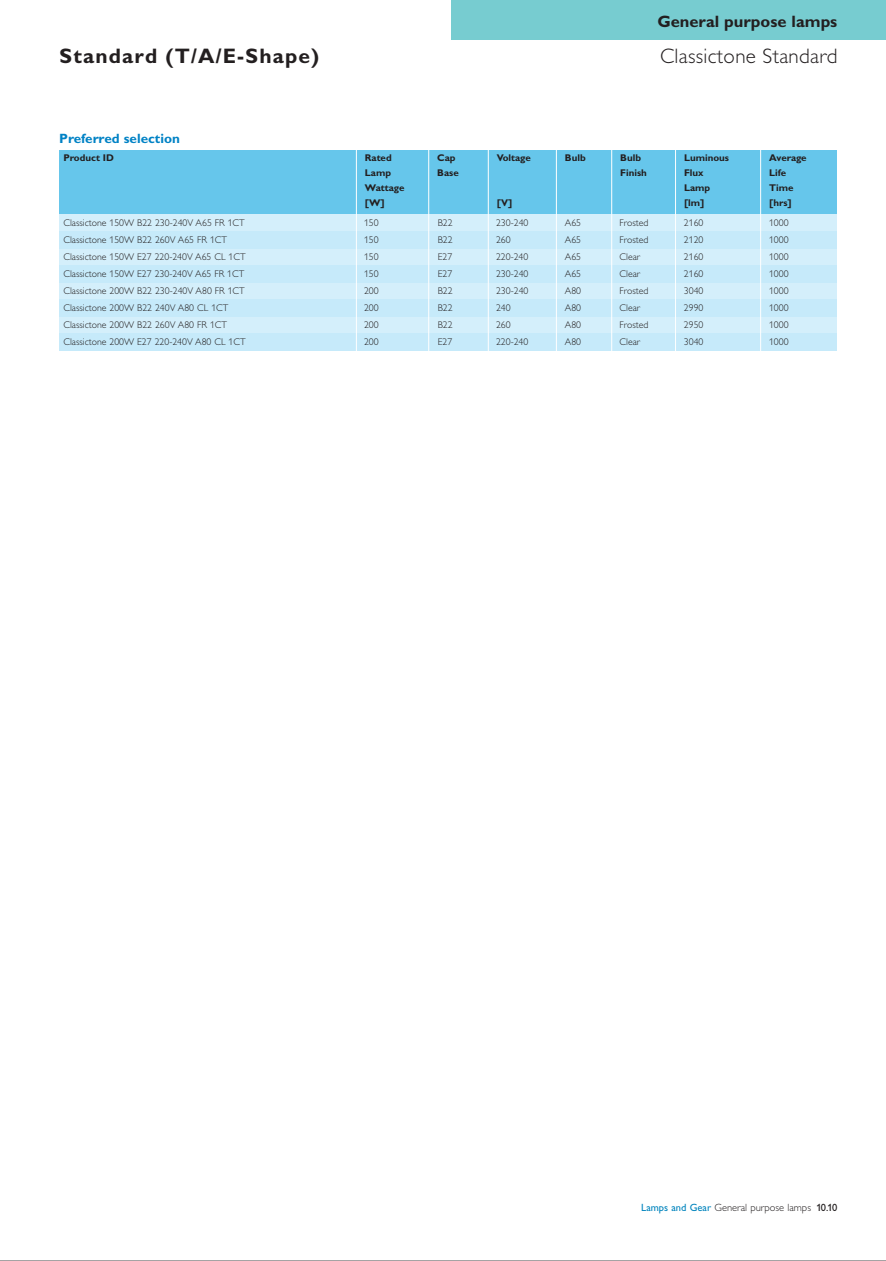
<style>
.page{position:relative;width:886px;height:1261px;background:#fff}
.page>*{position:absolute;margin:0;border:0;box-sizing:border-box;transform-origin:0 0}
.t1{font:700 21px "Gill Alt One";letter-spacing:.055em;color:#231f20}
.t2{font:300 21px "Gill Alt One";letter-spacing:.015em;color:#231f20}
.t3{font:700 16.5px "Gill Alt One";color:#231f20}
.t4{font:700 13.5px "Gill Alt One";color:#0082c5}
.t5{font:300 10.5px "Gill Alt One";color:#231f20}
.t6{font:300 9.75px "Gill Alt One";color:#231f20}
.t7{font:700 9.75px/15px "Gill Alt One";color:#231f20}
.s1{font-weight:400;color:#0084bd}
.s2{font-weight:400}
</style>
<div class="page">
<svg style="left:59px;top:0;width:826px;height:351px"></svg>
<h1 class="t1" style="left:60px;top:48px;width:261px">Standard (T/A/E-Shape)</h1>
<h2 class="t3" style="left:657px;top:15px;width:181px">General purpose lamps</h2>
<h1 class="t2" style="left:659px;top:48px;width:179px">Classictone Standard</h1>
<h3 class="t4" style="left:59px;top:133px;width:122px">Preferred selection</h3>
<p class="t7" style="left:63px;top:151px;width:52px">Product ID</p>
<p class="t7" style="left:437px;top:151px;width:23px">Cap<br>Base</p>
<p class="t7" style="left:564px;top:151px;width:22px">Bulb</p>
<p class="t7" style="left:620px;top:151px;width:28px">Bulb<br>Finish</p>
<p class="t7" style="left:365px;top:151px;width:41px">Rated<br>Lamp<br>Wattage [W]</p>
<p class="t7" style="left:496px;top:151px;width:36px">Voltage</p>
<p class="t7" style="left:496px;top:196px;width:17px">[V]</p>
<p class="t7" style="left:684px;top:151px;width:46px">Luminous<br>Flux<br>Lamp [lm]</p>
<p class="t7" style="left:769px;top:151px;width:39px">Average<br>Life<br>Time [hrs]</p>
<p class="t6" style="left:63px;top:219px;width:183px">Classictone 150W B22 230-240V A65 FR 1CT</p>
<p class="t6" style="left:364px;top:219px;width:16px">150</p>
<p class="t6" style="left:437px;top:219px;width:16px">B22</p>
<p class="t6" style="left:496px;top:219px;width:34px">230-240</p>
<p class="t6" style="left:564px;top:219px;width:18px">A65</p>
<p class="t6" style="left:619px;top:219px;width:30px">Frosted</p>
<p class="t6" style="left:683px;top:219px;width:21px">2160</p>
<p class="t6" style="left:768px;top:219px;width:21px">1000</p>
<p class="t6" style="left:63px;top:236px;width:165px">Classictone 150W B22 260V A65 FR 1CT</p>
<p class="t6" style="left:364px;top:236px;width:16px">150</p>
<p class="t6" style="left:437px;top:236px;width:16px">B22</p>
<p class="t6" style="left:496px;top:236px;width:16px">260</p>
<p class="t6" style="left:564px;top:236px;width:18px">A65</p>
<p class="t6" style="left:619px;top:236px;width:30px">Frosted</p>
<p class="t6" style="left:683px;top:236px;width:21px">2120</p>
<p class="t6" style="left:768px;top:236px;width:21px">1000</p>
<p class="t6" style="left:63px;top:253px;width:184px">Classictone 150W E27 220-240V A65 CL 1CT</p>
<p class="t6" style="left:364px;top:253px;width:16px">150</p>
<p class="t6" style="left:437px;top:253px;width:16px">E27</p>
<p class="t6" style="left:496px;top:253px;width:34px">220-240</p>
<p class="t6" style="left:564px;top:253px;width:18px">A65</p>
<p class="t6" style="left:619px;top:253px;width:22px">Clear</p>
<p class="t6" style="left:683px;top:253px;width:21px">2160</p>
<p class="t6" style="left:768px;top:253px;width:21px">1000</p>
<p class="t6" style="left:63px;top:270px;width:182px">Classictone 150W E27 230-240V A65 FR 1CT</p>
<p class="t6" style="left:364px;top:270px;width:16px">150</p>
<p class="t6" style="left:437px;top:270px;width:16px">E27</p>
<p class="t6" style="left:496px;top:270px;width:34px">230-240</p>
<p class="t6" style="left:564px;top:270px;width:18px">A65</p>
<p class="t6" style="left:619px;top:270px;width:22px">Clear</p>
<p class="t6" style="left:683px;top:270px;width:21px">2160</p>
<p class="t6" style="left:768px;top:270px;width:21px">1000</p>
<p class="t6" style="left:63px;top:287px;width:183px">Classictone 200W B22 230-240V A80 FR 1CT</p>
<p class="t6" style="left:364px;top:287px;width:16px">200</p>
<p class="t6" style="left:437px;top:287px;width:16px">B22</p>
<p class="t6" style="left:496px;top:287px;width:34px">230-240</p>
<p class="t6" style="left:564px;top:287px;width:18px">A80</p>
<p class="t6" style="left:619px;top:287px;width:30px">Frosted</p>
<p class="t6" style="left:683px;top:287px;width:21px">3040</p>
<p class="t6" style="left:768px;top:287px;width:21px">1000</p>
<p class="t6" style="left:63px;top:304px;width:166px">Classictone 200W B22 240V A80 CL 1CT</p>
<p class="t6" style="left:364px;top:304px;width:16px">200</p>
<p class="t6" style="left:437px;top:304px;width:16px">B22</p>
<p class="t6" style="left:496px;top:304px;width:16px">240</p>
<p class="t6" style="left:564px;top:304px;width:18px">A80</p>
<p class="t6" style="left:619px;top:304px;width:22px">Clear</p>
<p class="t6" style="left:683px;top:304px;width:21px">2990</p>
<p class="t6" style="left:768px;top:304px;width:21px">1000</p>
<p class="t6" style="left:63px;top:321px;width:165px">Classictone 200W B22 260V A80 FR 1CT</p>
<p class="t6" style="left:364px;top:321px;width:16px">200</p>
<p class="t6" style="left:437px;top:321px;width:16px">B22</p>
<p class="t6" style="left:496px;top:321px;width:16px">260</p>
<p class="t6" style="left:564px;top:321px;width:18px">A80</p>
<p class="t6" style="left:619px;top:321px;width:30px">Frosted</p>
<p class="t6" style="left:683px;top:321px;width:21px">2950</p>
<p class="t6" style="left:768px;top:321px;width:21px">1000</p>
<p class="t6" style="left:63px;top:338px;width:184px">Classictone 200W E27 220-240V A80 CL 1CT</p>
<p class="t6" style="left:364px;top:338px;width:16px">200</p>
<p class="t6" style="left:437px;top:338px;width:16px">E27</p>
<p class="t6" style="left:496px;top:338px;width:34px">220-240</p>
<p class="t6" style="left:564px;top:338px;width:18px">A80</p>
<p class="t6" style="left:619px;top:338px;width:22px">Clear</p>
<p class="t6" style="left:683px;top:338px;width:21px">3040</p>
<p class="t6" style="left:768px;top:338px;width:21px">1000</p>
<p class="t5" style="left:641px;top:1204px;width:198px"><span class="s1">Lamps and Gear</span> General purpose lamps <span class="s2">10.10</span></p>
</div>
